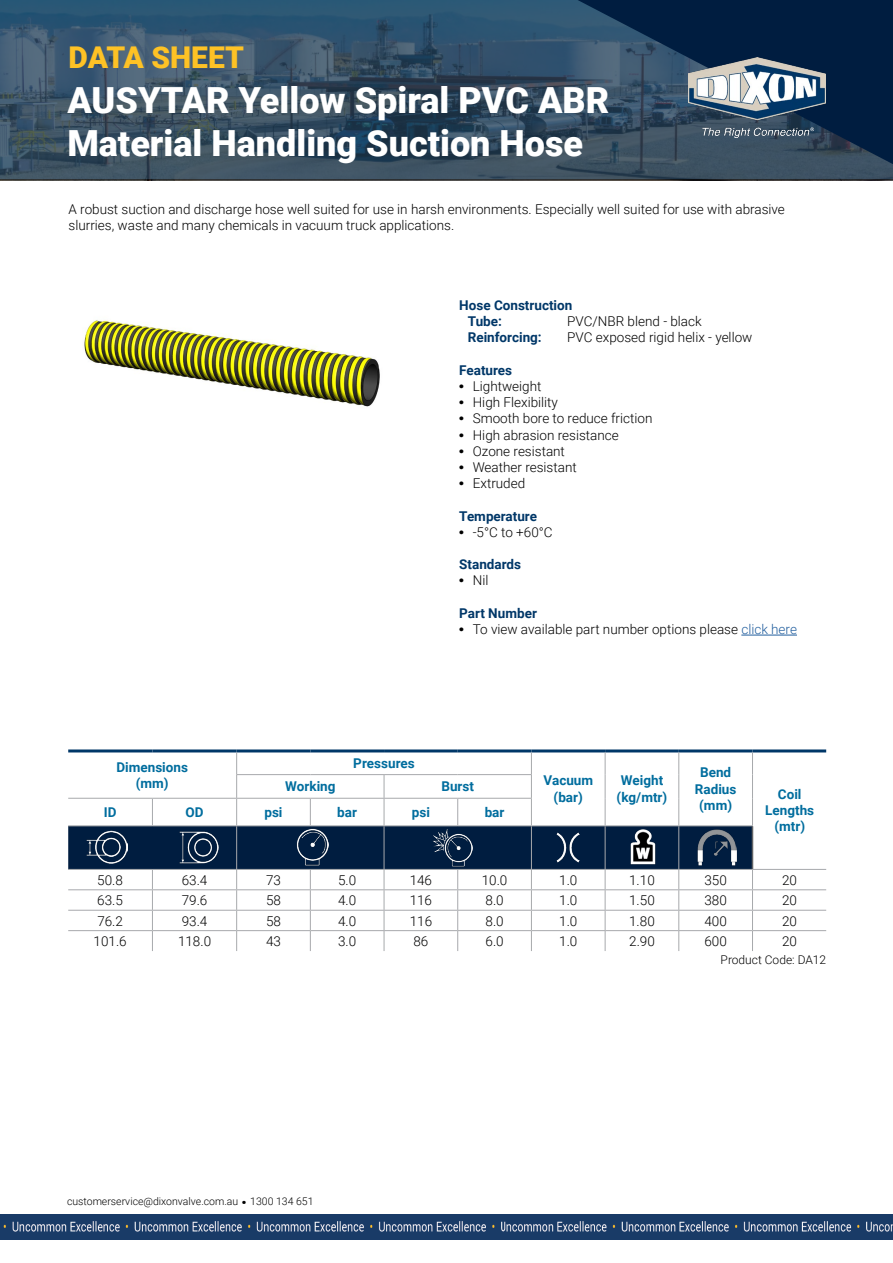
<style>
.page{position:relative;width:893px;height:1263px;background:#fff}
.page>*{position:absolute;margin:0;border:0;box-sizing:border-box;transform-origin:0 0}
.t1{font:900 36px/43.2px "Roboto";color:#fff}
.t2{font:900 30px "Roboto";color:#fec225}
.t3{font:300 13.5px/16.2px "Roboto";color:#000}
.t4{font:700 13.5px/16.2px "Roboto";color:#006d9e;text-align:center}
.t5{font:700 13.5px/16.2px "Roboto";color:#003768}
.t6{font:300 12px "Roboto";color:#000}
.t7{font:300 10.5px "Roboto";color:#000}
.s1{font-family:"Arial";font-weight:700}
.s2{color:#215e9e}
.s3{font-weight:700;font-size:21px}
</style>
<div class="page">
<img style="left:0;top:1215px;width:504px;height:24px">
<img style="left:504px;top:1215px;width:389px;height:24px">
<svg style="left:0;top:0;width:893px;height:181px;background:#365065"></svg>
<svg style="left:578px;top:0;width:315px;height:164px;background:#1d3753"></svg>
<hr style="left:741px;top:635px;width:56px;height:1px;background:#215e9e">
<hr style="left:605px;top:749px;width:74px;height:3px;background:#003768">
<hr style="left:679px;top:749px;width:73px;height:3px;background:#003768">
<hr style="left:752px;top:910px;width:74px;height:1px;background:#a7a9ac">
<hr style="left:752px;top:930px;width:74px;height:1px;background:#a7a9ac">
<hr style="left:752px;top:889px;width:74px;height:1px;background:#a7a9ac">
<hr style="left:237px;top:749px;width:73px;height:3px;background:#003768">
<hr style="left:310px;top:749px;width:74px;height:3px;background:#003768">
<hr style="left:384px;top:749px;width:74px;height:3px;background:#003768">
<hr style="left:458px;top:749px;width:73px;height:3px;background:#003768">
<hr style="left:68px;top:749px;width:84px;height:3px;background:#003768">
<hr style="left:152px;top:749px;width:85px;height:3px;background:#003768">
<hr style="left:752px;top:749px;width:74px;height:3px;background:#003768">
<hr style="left:752px;top:869px;width:74px;height:1px;background:#a7a9ac">
<hr style="left:531px;top:749px;width:74px;height:3px;background:#003768">
<svg style="left:68px;top:752px;width:685px;height:199px"></svg>
<hr style="left:531px;top:825px;width:74px;height:1px;background:#a7a9ac">
<img style="left:86px;top:831px;width:42px;height:33px">
<img style="left:179px;top:831px;width:40px;height:32px">
<img style="left:296px;top:829px;width:32px;height:37px">
<img style="left:432px;top:828px;width:41px;height:38px">
<img style="left:629px;top:829px;width:28px;height:36px">
<img style="left:697px;top:829px;width:40px;height:36px">
<img style="left:84px;top:320px;width:296px;height:87px">
<img style="left:557px;top:833px;width:23px;height:30px">
<img style="left:689px;top:58px;width:136px;height:80px">
<h2 class="t2" style="left:69px;top:37px;width:177px">DATA SHEET</h2>
<h1 class="t1" style="left:67px;top:78px;width:543px">AUSYTAR Yellow Spiral PVC ABR<br>Material Handling Suction Hose</h1>
<p class="t3" style="left:69px;top:200px;width:718px">A robust suction and discharge hose well suited for use in harsh environments. Especially well suited for use with abrasive slurries, waste and many chemicals in vacuum truck applications.</p>
<p class="t5" style="left:468px;top:297px;width:106px;text-indent:-9px">Hose Construction<br>Tube:</p>
<p class="t3" style="left:567px;top:313px;width:136px">PVC/NBR blend - black</p>
<p class="t5" style="left:468px;top:329px;width:76px">Reinforcing:</p>
<p class="t3" style="left:567px;top:329px;width:187px">PVC exposed rigid helix - yellow</p>
<p class="t5" style="left:459px;top:361px;width:54px">Features</p>
<p class="t3" style="left:459px;top:378px;width:84px"><span class="s1">•</span> Lightweight</p>
<p class="t3" style="left:459px;top:394px;width:100px"><span class="s1">•</span> High Flexibility</p>
<p class="t3" style="left:459px;top:410px;width:195px"><span class="s1">•</span> Smooth bore to reduce friction</p>
<p class="t3" style="left:459px;top:426px;width:161px"><span class="s1">•</span> High abrasion resistance</p>
<p class="t3" style="left:459px;top:442px;width:107px"><span class="s1">•</span> Ozone resistant</p>
<p class="t3" style="left:459px;top:459px;width:119px"><span class="s1">•</span> Weather resistant</p>
<p class="t3" style="left:459px;top:475px;width:68px"><span class="s1">•</span> Extruded</p>
<p class="t5" style="left:459px;top:507px;width:79px">Temperature</p>
<p class="t3" style="left:459px;top:523px;width:95px"><span class="s1">•</span> -5°C to +60°C</p>
<p class="t5" style="left:459px;top:556px;width:63px">Standards</p>
<p class="t3" style="left:459px;top:572px;width:31px"><span class="s1">•</span> Nil</p>
<p class="t5" style="left:459px;top:604px;width:79px">Part Number</p>
<p class="t3" style="left:459px;top:621px;width:339px"><span class="s1">•</span> To view available part number options please <span class="s2">click here</span></p>
<p class="t4" style="left:116px;top:758px;width:73px">Dimensions (mm)</p>
<p class="t4" style="left:353px;top:754px;width:63px">Pressures</p>
<p class="t4" style="left:285px;top:778px;width:52px">Working</p>
<p class="t4" style="left:441px;top:778px;width:34px">Burst</p>
<p class="t4" style="left:104px;top:804px;width:14px">ID</p>
<p class="t4" style="left:185px;top:804px;width:20px">OD</p>
<p class="t4" style="left:264px;top:804px;width:20px">psi</p>
<p class="t4" style="left:337px;top:804px;width:21px">bar</p>
<p class="t4" style="left:412px;top:804px;width:20px">psi</p>
<p class="t4" style="left:485px;top:804px;width:21px">bar</p>
<p class="t4" style="left:543px;top:772px;width:51px">Vacuum (bar)</p>
<p class="t4" style="left:617px;top:772px;width:52px">Weight (kg/mtr)</p>
<p class="t4" style="left:695px;top:764px;width:43px">Bend<br>Radius (mm)</p>
<p class="t4" style="left:765px;top:786px;width:50px">Coil<br>Lengths (mtr)</p>
<p class="t3" style="left:97px;top:871px;width:27px">50.8</p>
<p class="t3" style="left:182px;top:871px;width:27px">63.4</p>
<p class="t3" style="left:266px;top:871px;width:16px">73</p>
<p class="t3" style="left:338px;top:871px;width:20px">5.0</p>
<p class="t3" style="left:410px;top:871px;width:24px">146</p>
<p class="t3" style="left:482px;top:871px;width:27px">10.0</p>
<p class="t3" style="left:559px;top:871px;width:20px">1.0</p>
<p class="t3" style="left:629px;top:871px;width:27px">1.10</p>
<p class="t3" style="left:704px;top:871px;width:24px">350</p>
<p class="t3" style="left:782px;top:871px;width:16px">20</p>
<p class="t3" style="left:97px;top:892px;width:27px">63.5</p>
<p class="t3" style="left:182px;top:892px;width:27px">79.6</p>
<p class="t3" style="left:266px;top:892px;width:16px">58</p>
<p class="t3" style="left:338px;top:892px;width:20px">4.0</p>
<p class="t3" style="left:410px;top:892px;width:24px">116</p>
<p class="t3" style="left:485px;top:892px;width:20px">8.0</p>
<p class="t3" style="left:559px;top:892px;width:20px">1.0</p>
<p class="t3" style="left:629px;top:892px;width:27px">1.50</p>
<p class="t3" style="left:704px;top:892px;width:24px">380</p>
<p class="t3" style="left:782px;top:892px;width:16px">20</p>
<p class="t3" style="left:97px;top:912px;width:27px">76.2</p>
<p class="t3" style="left:182px;top:912px;width:27px">93.4</p>
<p class="t3" style="left:266px;top:912px;width:16px">58</p>
<p class="t3" style="left:338px;top:912px;width:20px">4.0</p>
<p class="t3" style="left:410px;top:912px;width:24px">116</p>
<p class="t3" style="left:485px;top:912px;width:20px">8.0</p>
<p class="t3" style="left:559px;top:912px;width:20px">1.0</p>
<p class="t3" style="left:629px;top:912px;width:27px">1.80</p>
<p class="t3" style="left:704px;top:912px;width:24px">400</p>
<p class="t3" style="left:782px;top:912px;width:16px">20</p>
<p class="t3" style="left:94px;top:933px;width:35px">101.6</p>
<p class="t3" style="left:178px;top:933px;width:35px">118.0</p>
<p class="t3" style="left:266px;top:933px;width:16px">43</p>
<p class="t3" style="left:338px;top:933px;width:20px">3.0</p>
<p class="t3" style="left:413px;top:933px;width:16px">86</p>
<p class="t3" style="left:486px;top:933px;width:20px">6.0</p>
<p class="t3" style="left:559px;top:933px;width:20px">1.0</p>
<p class="t3" style="left:629px;top:933px;width:27px">2.90</p>
<p class="t3" style="left:704px;top:933px;width:24px">600</p>
<p class="t3" style="left:782px;top:933px;width:16px">20</p>
<p class="t7" style="left:67px;top:1194px;width:248px">customerservice@dixonvalve.com.au <span class="s3">.</span> 1300 134 651</p>
<p class="t6" style="left:721px;top:952px;width:107px">Product Code: DA12</p>
</div>
